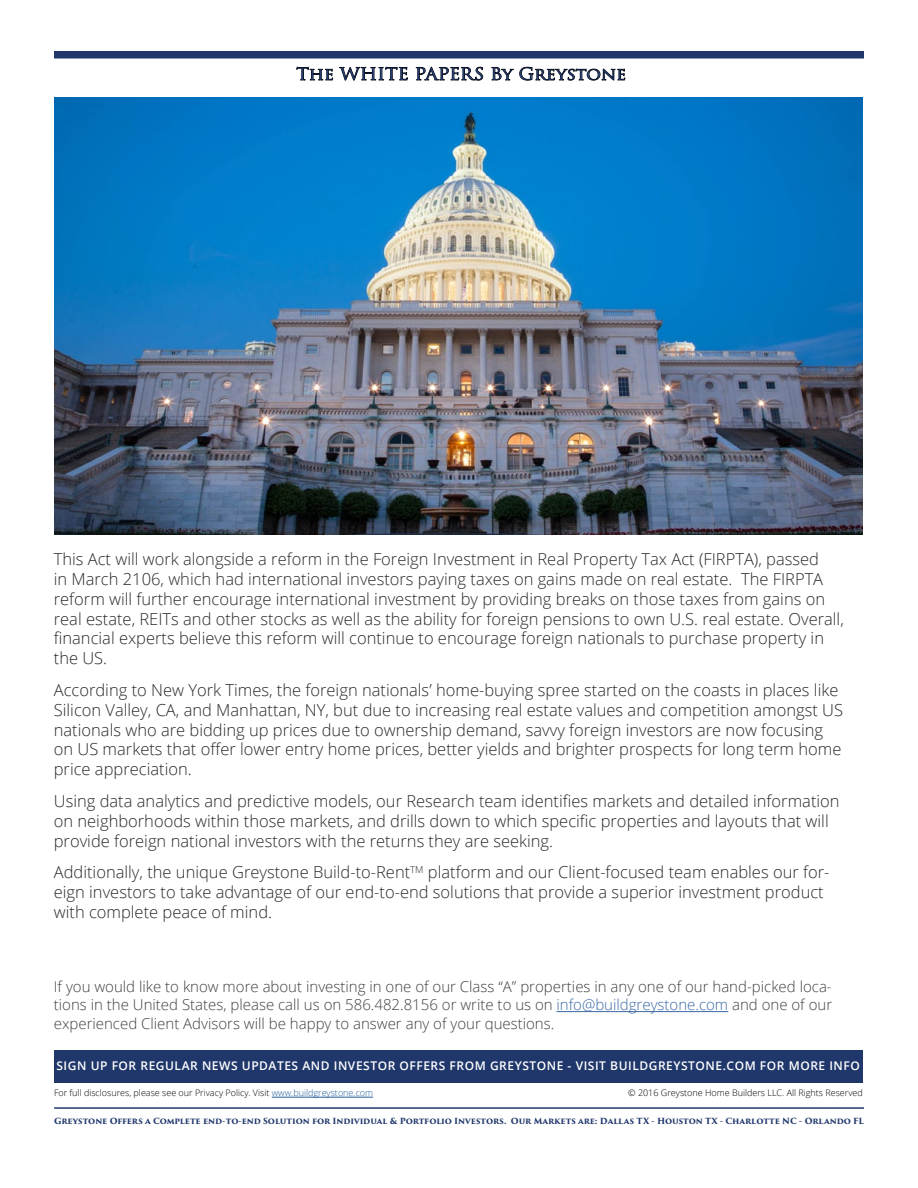
<style>
.page{position:relative;width:918px;height:1188px;background:#fff}
.page>*{position:absolute;margin:0;border:0;box-sizing:border-box;transform-origin:0 0}
.t1{font:300 16.5px/19.8px "Open Sans";color:#292829}
.t2{font:16.5px "Trajan Pro 3";color:#1f376b;scale:1.1 1}
.t3{font:300 15px/18.5px "Open Sans";color:#414042;text-align:justify}
.t4{font:600 12px "Open Sans";letter-spacing:.045em;color:#fff}
.t5{font:300 9px "Open Sans";color:#000}
.t6{font:700 8.25px "Trajan Pro 3";letter-spacing:-.015em;color:#1f376b}
.s1{color:#3a68a5}
.s2{color:#215e9e}
</style>
<div class="page">
<div style="left:54px;top:51px;width:810px;height:7px;background:#1f376b"></div>
<svg style="left:296px;top:66px;width:37px;height:15px"></svg>
<svg style="left:339px;top:66px;width:69px;height:15px"></svg>
<svg style="left:416px;top:66px;width:67px;height:15px"></svg>
<svg style="left:491px;top:66px;width:135px;height:15px"></svg>
<hr style="left:54px;top:1107px;width:810px;height:2px;background:#1f376b">
<hr style="left:272px;top:1097px;width:101px;height:1px;background:#215e9e">
<div style="left:54px;top:1050px;width:809px;height:32px;background:#1f376b"></div>
<hr style="left:557px;top:1011px;width:171px;height:1px;background:#3a68a5">
<img style="left:54px;top:97px;width:809px;height:438px">
<p class="t2" style="left:296px;top:63px;width:301px">The WHITE PAPERS By Greystone</p>
<p class="t1" style="left:54px;top:549px;width:792px">This Act will work alongside a reform in the Foreign Investment in Real Property Tax Act (FIRPTA), passed<br>in March 2106, which had international investors paying taxes on gains made on real estate. The FIRPTA reform will further encourage international investment by providing breaks on those taxes from gains on real estate, REITs and other stocks as well as the ability for foreign pensions to own U.S. real estate. Overall, financial experts believe this reform will continue to encourage foreign nationals to purchase property in the US.</p>
<p class="t1" style="left:54px;top:680px;width:791px">According to New York Times, the foreign nationals’ home-buying spree started on the coasts in places like Silicon Valley, CA, and Manhattan, NY, but due to increasing real estate values and competition amongst US nationals who are bidding up prices due to ownership demand, savvy foreign investors are now focusing on US markets that offer lower entry home prices, better yields and brighter prospects for long term home price appreciation.</p>
<p class="t1" style="left:54px;top:791px;width:787px">Using data analytics and predictive models, our Research team identifies markets and detailed information on neighborhoods within those markets, and drills down to which specific properties and layouts that will provide foreign national investors with the returns they are seeking.</p>
<p class="t1" style="left:54px;top:862px;width:777px">Additionally, the unique Greystone Build-to-Rent<sup>TM</sup> platform and our Client-focused team enables our for&shy;eign investors to take advantage of our end-to-end solutions that provide a superior investment product with complete peace of mind.</p>
<p class="t3" style="left:54px;top:977px;width:780px">If you would like to know more about investing in one of our Class “A” properties in any one of our hand-picked loca&shy;tions in the United States, please call us on 586.482.8156 or write to us on <span class="s1">info@buildgreystone.com</span> and one of our experienced Client Advisors will be happy to answer any of your questions.</p>
<p class="t4" style="left:57px;top:1057px;width:805px">SIGN UP FOR REGULAR NEWS UPDATES AND INVESTOR OFFERS FROM GREYSTONE - VISIT BUILDGREYSTONE.COM FOR MORE INFO</p>
<p class="t5" style="left:54px;top:1087px;width:321px">For full disclosures, please see our Privacy Policy. Visit <span class="s2">www.buildgreystone.com</span></p>
<p class="t5" style="left:628px;top:1087px;width:236px">© 2016 Greystone Home Builders LLC. All Rights Reserved</p>
<p class="t6" style="left:54px;top:1115px;width:811px">Greystone Offers a Complete end-to-end Solution for Individual &amp; Portfolio Investors. Our Markets are: Dallas TX - Houston TX - Charlotte NC - Orlando FL</p>
</div>
